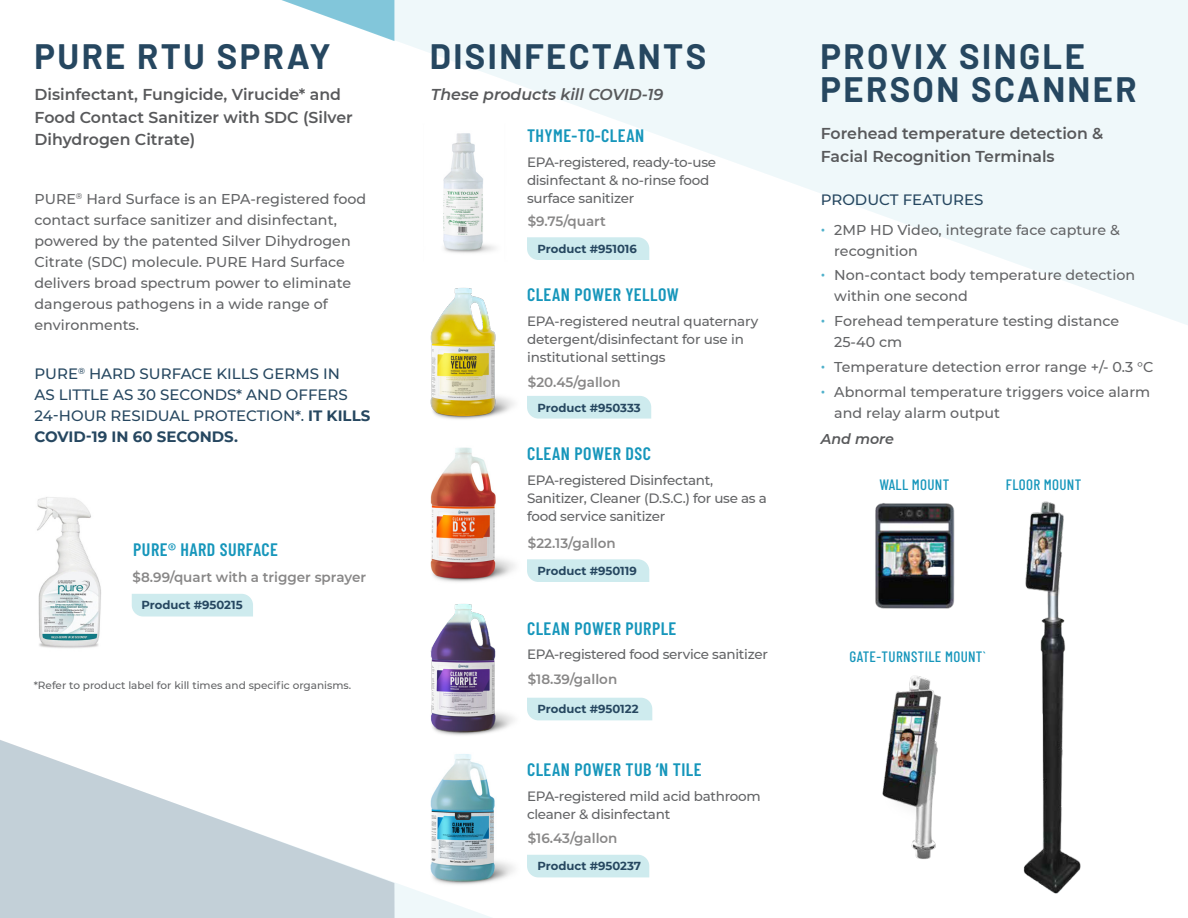
<style>
.page{position:relative;width:1188px;height:918px;background:#fff}
.page>*{position:absolute;margin:0;border:0;box-sizing:border-box;transform-origin:0 0}
.t1{font:700 34.5px/33px "Barlow";letter-spacing:.07em;color:#264760}
.t2{font:600 18px "Barlow Condensed";letter-spacing:.025em;color:#1696bb}
.t3{font:600 15.75px/22.5px "Montserrat";color:#58595b}
.t4{font:italic 600 15.75px "Montserrat";color:#58595b}
.t5{font:500 15px/21px "Montserrat";color:#264760}
.t6{font:500 15px "Barlow Condensed";letter-spacing:.025em;color:#1696bb}
.t7{font:500 14.25px/21px "Montserrat";color:#636466}
.t8{font:italic 600 14.25px "Montserrat";color:#58595b}
.t9{font:500 13.5px/18px "Montserrat";letter-spacing:-.02em;color:#636466}
.t10{font:600 13.5px "Montserrat";color:#888787}
.t11{font:700 11.7px "Montserrat";color:#264760}
.t12{font:500 10.5px "Montserrat";color:#636466}
.s1{font-weight:700}
.s2{font-family:"Roboto";font-weight:400;font-size:13.5px;color:#51b1cb}
</style>
<div class="page">
<img style="left:37px;top:497px;width:95px;height:152px">
<svg style="left:395px;top:754px;width:255px;height:164px"></svg>
<svg style="left:281px;top:0;width:907px;height:325px;fill:#eff8fa"></svg>
<svg style="left:0;top:740px;width:395px;height:178px;fill:#c3d0d8"></svg>
<div style="left:132px;top:594px;width:121px;height:22px;background:#ceebee"></div>
<img style="left:430px;top:604px;width:84px;height:132px">
<div style="left:527px;top:698px;width:125px;height:22px;background:#ceebee"></div>
<img style="left:407px;top:272px;width:116px;height:147px">
<img style="left:430px;top:447px;width:85px;height:135px">
<div style="left:527px;top:559px;width:122px;height:23px;background:#ceebee"></div>
<div style="left:527px;top:396px;width:124px;height:23px;background:#ceebee"></div>
<img style="left:1023px;top:501px;width:58px;height:393px">
<img style="left:875px;top:503px;width:80px;height:106px">
<img style="left:882px;top:675px;width:59px;height:184px">
<img style="left:421px;top:123px;width:88px;height:142px">
<div style="left:527px;top:237px;width:122px;height:23px;background:#ceebee"></div>
<h1 class="t1" style="left:35px;top:37px;width:298px">PURE RTU SPRAY</h1>
<p class="t3" style="left:35px;top:83px;width:320px">Disinfectant, Fungicide, Virucide* and<br>Food Contact Sanitizer with SDC (Silver<br>Dihydrogen Citrate)</p>
<p class="t7" style="left:35px;top:188px;width:333px">PURE<sup>®</sup> Hard Surface is an EPA-registered food contact surface sanitizer and disinfectant, powered by the patented Silver Dihydrogen Citrate (SDC) molecule. PURE Hard Surface delivers broad spectrum power to eliminate dangerous pathogens in a wide range of environments.</p>
<p class="t5" style="left:35px;top:362px;width:337px">PURE<sup>®</sup> HARD SURFACE KILLS GERMS IN<br>AS LITTLE AS 30 SECONDS* AND OFFERS<br>24-HOUR RESIDUAL PROTECTION*. <span class="s1">IT KILLS<br>COVID-19 IN 60 SECONDS.</span></p>
<p class="t2" style="left:133px;top:536px;width:146px">PURE® HARD SURFACE</p>
<p class="t10" style="left:133px;top:567px;width:235px">$8.99/quart with a trigger sprayer</p>
<p class="t11" style="left:142px;top:597px;width:103px">Product #950215</p>
<p class="t12" style="left:34px;top:678px;width:319px">*Refer to product label for kill times and specific organisms.</p>
<h1 class="t1" style="left:430px;top:37px;width:278px">DISINFECTANTS</h1>
<h1 class="t1" style="left:820px;top:37px;width:318px">PROVIX SINGLE<br>PERSON SCANNER</h1>
<p class="t4" style="left:431px;top:84px;width:234px">These products kill COVID-19</p>
<p class="t2" style="left:527px;top:123px;width:119px">THYME-TO-CLEAN</p>
<p class="t9" style="left:527px;top:153px;width:191px">EPA-registered, ready-to-use disinfectant &amp; no-rinse food surface sanitizer</p>
<p class="t10" style="left:528px;top:212px;width:79px">$9.75/quart</p>
<p class="t11" style="left:538px;top:240px;width:101px">Product #951016</p>
<p class="t2" style="left:527px;top:282px;width:153px">CLEAN POWER YELLOW</p>
<p class="t9" style="left:527px;top:311px;width:233px">EPA-registered neutral quaternary detergent/disinfectant for use in institutional settings</p>
<p class="t10" style="left:528px;top:373px;width:94px">$20.45/gallon</p>
<p class="t11" style="left:538px;top:399px;width:105px">Product #950333</p>
<p class="t2" style="left:527px;top:441px;width:125px">CLEAN POWER DSC</p>
<p class="t9" style="left:527px;top:471px;width:241px">EPA-registered Disinfectant,<br>Sanitizer, Cleaner (D.S.C.) for use as a food service sanitizer</p>
<p class="t10" style="left:528px;top:534px;width:89px">$22.13/gallon</p>
<p class="t11" style="left:538px;top:563px;width:101px">Product #950119</p>
<p class="t2" style="left:527px;top:616px;width:151px">CLEAN POWER PURPLE</p>
<p class="t9" style="left:527px;top:645px;width:242px">EPA-registered food service sanitizer</p>
<p class="t10" style="left:528px;top:670px;width:91px">$18.39/gallon</p>
<p class="t11" style="left:538px;top:701px;width:103px">Product #950122</p>
<p class="t2" style="left:527px;top:757px;width:176px">CLEAN POWER TUB ‘N TILE</p>
<p class="t9" style="left:527px;top:787px;width:235px">EPA-registered mild acid bathroom cleaner &amp; disinfectant</p>
<p class="t10" style="left:528px;top:829px;width:91px">$16.43/gallon</p>
<p class="t11" style="left:538px;top:858px;width:105px">Product #950237</p>
<p class="t3" style="left:821px;top:122px;width:284px">Forehead temperature detection &amp;<br>Facial Recognition Terminals</p>
<p class="t5" style="left:821px;top:188px;width:164px">PRODUCT FEATURES</p>
<p class="t7" style="left:834px;top:219px;width:287px;text-indent:-14px"><span class="s2">•</span> 2MP HD Video, integrate face capture &amp; recognition</p>
<p class="t7" style="left:834px;top:264px;width:302px;text-indent:-14px"><span class="s2">•</span> Non-contact body temperature detection within one second</p>
<p class="t7" style="left:834px;top:310px;width:287px;text-indent:-14px"><span class="s2">•</span> Forehead temperature testing distance<br>25-40 cm</p>
<p class="t7" style="left:821px;top:356px;width:334px"><span class="s2">•</span> Temperature detection error range +/- 0.3 °C</p>
<p class="t7" style="left:834px;top:381px;width:317px;text-indent:-14px"><span class="s2">•</span> Abnormal temperature triggers voice alarm and relay alarm output</p>
<p class="t8" style="left:821px;top:429px;width:75px">And more</p>
<p class="t6" style="left:880px;top:474px;width:71px">WALL MOUNT</p>
<p class="t6" style="left:1006px;top:474px;width:77px">FLOOR MOUNT</p>
<p class="t6" style="left:850px;top:646px;width:138px">GATE-TURNSTILE MOUNT`</p>
</div>
